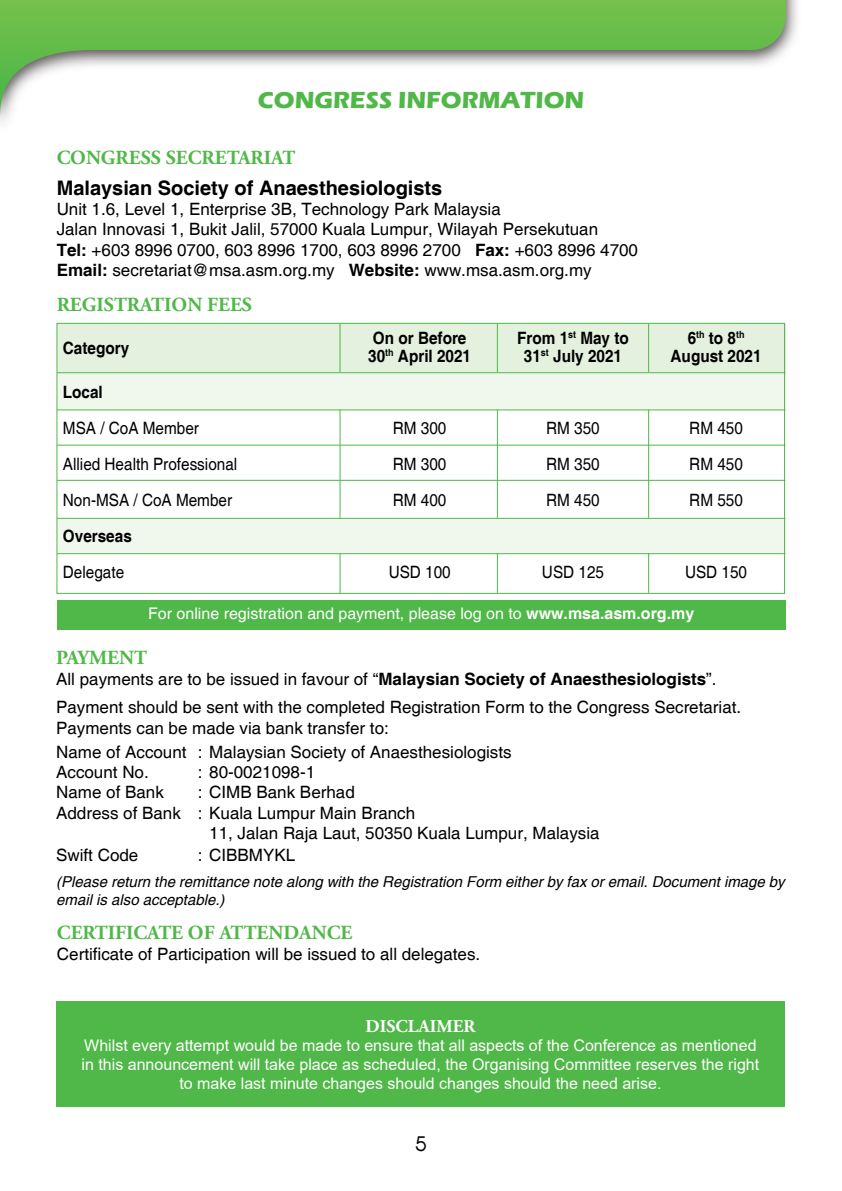
<style>
.page{position:relative;width:842px;height:1191px;background:#fff}
.page>*{position:absolute;margin:0;border:0;box-sizing:border-box;transform-origin:0 0}
.t1{font:700 24px "Eras ITC";color:#50b848}
.t2{font:700 20px "Adobe Garamond Pro";color:#50b848}
.t3{font:700 20px "Helvetica";color:#000}
.t4{font:20px "Avalon Plain";color:#000}
.t5{font:700 18px "Adobe Garamond Pro";color:#fff}
.t6{font:17px/20.4px "Helvetica";color:#000}
.t7{font:17px/36px "Helvetica";color:#000;text-align:justify;scale:.9 1}
.t8{font:700 17px/18px "Helvetica";color:#000;text-align:center;scale:.9 1}
.t9{font:16px/19.2px "Arial";color:#fff;text-align:center}
.t10{font:16px "Helvetica";color:#fff}
.t11{font:italic 15px/18px "Helvetica";color:#000}
.s1{font-weight:700}
</style>
<div class="page">
<img style="left:0;top:0;width:797px;height:123px">
<svg style="left:0;top:0;width:786px;height:120px"></svg>
<div style="left:57px;top:323px;width:728px;height:50px;background:#e3f1de"></div>
<div style="left:57px;top:372px;width:728px;height:37px;background:#f0f8ee"></div>
<div style="left:57px;top:518px;width:728px;height:35px;background:#f0f8ee"></div>
<hr style="left:339px;top:323px;width:1px;height:49px;background:#50b848">
<hr style="left:497px;top:323px;width:1px;height:49px;background:#50b848">
<hr style="left:648px;top:323px;width:1px;height:49px;background:#50b848">
<hr style="left:57px;top:409px;width:728px;height:1px;background:#50b848">
<hr style="left:57px;top:444px;width:728px;height:1px;background:#50b848">
<hr style="left:57px;top:480px;width:728px;height:1px;background:#50b848">
<hr style="left:57px;top:518px;width:728px;height:1px;background:#50b848">
<hr style="left:57px;top:372px;width:728px;height:1px;background:#50b848">
<hr style="left:57px;top:553px;width:728px;height:1px;background:#50b848">
<div style="left:56px;top:323px;width:729px;height:271px;border:1px solid #50b848"></div>
<hr style="left:339px;top:409px;width:1px;height:109px;background:#50b848">
<hr style="left:497px;top:409px;width:1px;height:109px;background:#50b848">
<hr style="left:648px;top:410px;width:1px;height:108px;background:#50b848">
<hr style="left:339px;top:553px;width:1px;height:41px;background:#50b848">
<hr style="left:497px;top:553px;width:1px;height:40px;background:#50b848">
<hr style="left:648px;top:553px;width:1px;height:40px;background:#50b848">
<div style="left:57px;top:600px;width:728px;height:29px;background:#50b848"></div>
<div style="left:57px;top:1001px;width:728px;height:105px;background:#50b848"></div>
<h1 class="t1" style="left:258px;top:86px;width:328px">CONGRESS INFORMATION</h1>
<p class="t2" style="left:57px;top:146px;width:240px">CONGRESS SECRETARIAT</p>
<p class="t3" style="left:57px;top:175px;width:387px">Malaysian Society of Anaesthesiologists</p>
<p class="t6" style="left:57px;top:199px;width:583px">Unit 1.6, Level 1, Enterprise 3B, Technology Park Malaysia<br>Jalan Innovasi 1, Bukit Jalil, 57000 Kuala Lumpur, Wilayah Persekutuan<br><span class="s1">Tel:</span> +603 8996 0700, 603 8996 1700, 603 8996 2700 <span class="s1">Fax:</span> +603 8996 4700<br><span class="s1">Email:</span> secretariat@msa.asm.org.my <span class="s1">Website:</span> www.msa.asm.org.my</p>
<p class="t2" style="left:57px;top:293px;width:197px">REGISTRATION FEES</p>
<p class="t8" style="left:63px;top:339px;width:75px">Category</p>
<p class="t8" style="left:63px;top:383px;width:46px">Local</p>
<p class="t7" style="left:63px;top:410px;width:195px;text-align:left">MSA / CoA Member<br>Allied Health Professional<br>Non-MSA / CoA Member</p>
<p class="t8" style="left:63px;top:527px;width:78px">Overseas</p>
<p class="t7" style="left:63px;top:554px;width:70px">Delegate</p>
<p class="t8" style="left:368px;top:329px;width:116px;text-align:left">On or Before<br>30<sup>th</sup> April 2021</p>
<p class="t8" style="left:517px;top:329px;width:126px">From 1<sup>st</sup> May to<br>31<sup>st</sup> July 2021</p>
<p class="t7" style="left:393px;top:410px;width:61px">RM 300<br>RM 300<br>RM 400</p>
<p class="t7" style="left:546px;top:410px;width:61px">RM 350<br>RM 350<br>RM 450</p>
<p class="t7" style="left:389px;top:554px;width:70px">USD 100</p>
<p class="t7" style="left:542px;top:554px;width:70px">USD 125</p>
<p class="t8" style="left:671px;top:329px;width:103px">6<sup>th</sup> to 8<sup>th<br></sup>August 2021</p>
<p class="t7" style="left:689px;top:410px;width:61px">RM 450<br>RM 450<br>RM 550</p>
<p class="t7" style="left:685px;top:554px;width:70px">USD 150</p>
<p class="t10" style="left:148px;top:604px;width:548px">For online registration and payment, please log on to <span class="s1">www.msa.asm.org.my</span></p>
<p class="t2" style="left:56px;top:646px;width:92px">PAYMENT</p>
<p class="t6" style="left:56px;top:665px;width:687px;line-height:28.4px">All payments are to be issued in favour of “<span class="s1">Malaysian Society of Anaesthesiologists</span>”.<br>Payment should be sent with the completed Registration Form to the Congress Secretariat.</p>
<p class="t6" style="left:56px;top:716px;width:457px;line-height:24px">Payments can be made via bank transfer to:<br>Name of Account : Malaysian Society of Anaesthesiologists</p>
<p class="t6" style="left:56px;top:762px;width:94px">Account No.</p>
<p class="t6" style="left:198px;top:762px;width:119px">: 80-0021098-1</p>
<p class="t6" style="left:56px;top:783px;width:109px">Name of Bank</p>
<p class="t6" style="left:198px;top:783px;width:158px">: CIMB Bank Berhad</p>
<p class="t6" style="left:56px;top:803px;width:361px">Address of Bank : Kuala Lumpur Main Branch</p>
<p class="t6" style="left:209px;top:823px;width:392px">11, Jalan Raja Laut, 50350 Kuala Lumpur, Malaysia</p>
<p class="t6" style="left:56px;top:845px;width:84px">Swift Code</p>
<p class="t6" style="left:198px;top:845px;width:99px">: CIBBMYKL</p>
<p class="t11" style="left:56px;top:873px;width:730px">(Please return the remittance note along with the Registration Form either by fax or email. Document image by email is also acceptable.)</p>
<p class="t2" style="left:57px;top:921px;width:297px">CERTIFICATE OF ATTENDANCE</p>
<p class="t6" style="left:57px;top:944px;width:425px">Certificate of Participation will be issued to all delegates.</p>
<p class="t5" style="left:365px;top:1015px;width:112px">DISCLAIMER</p>
<p class="t9" style="left:82px;top:1035px;width:679px">Whilst every attempt would be made to ensure that all aspects of the Conference as mentioned in this announcement will take place as scheduled, the Organising Committee reserves the right to make last minute changes should changes should the need arise.</p>
<p class="t4" style="left:415px;top:1130px;width:13px">5</p>
</div>
